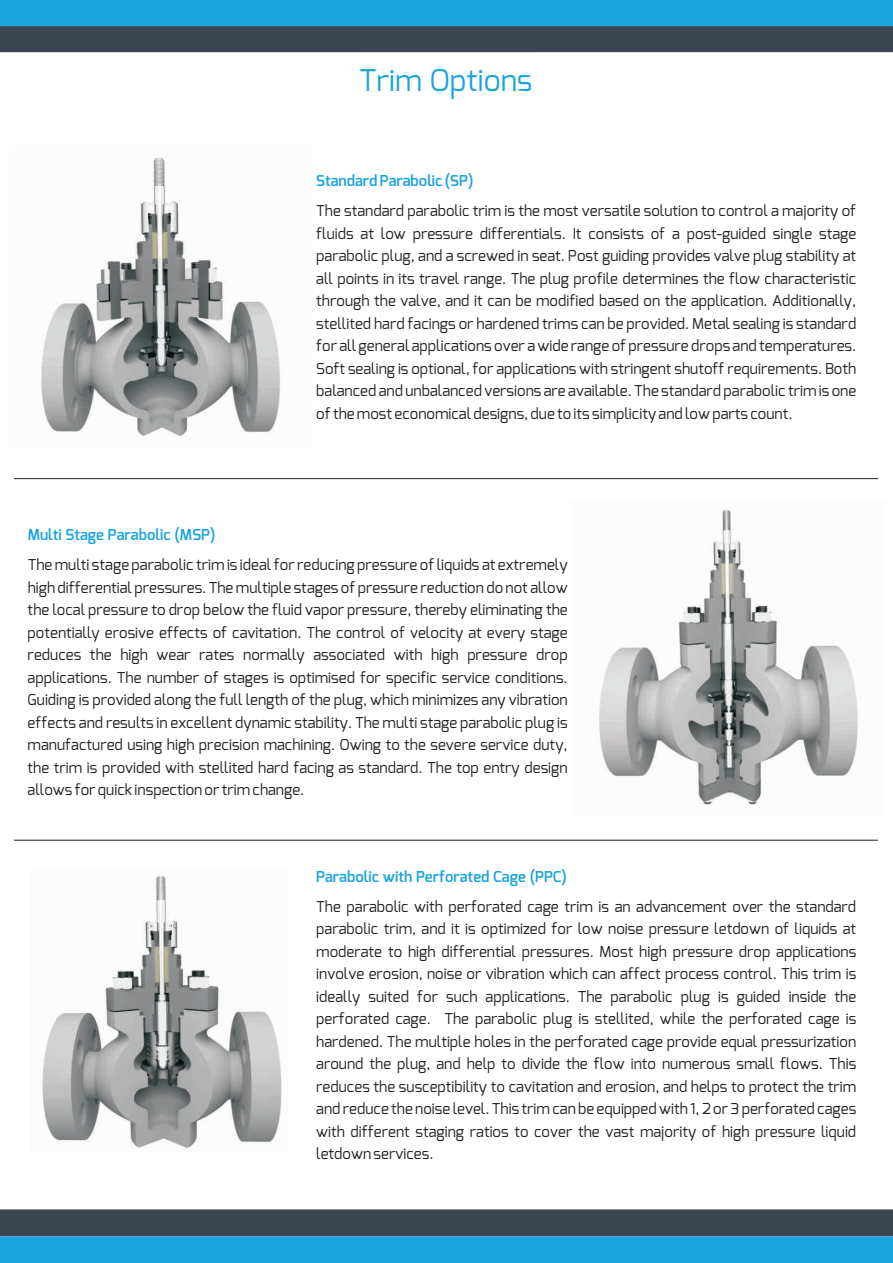
<style>
.page{position:relative;width:893px;height:1263px;background:#fff}
.page>*{position:absolute;margin:0;border:0;box-sizing:border-box;transform-origin:0 0}
.t1{font:30px "Exo";color:#1aa4dd}
.t2{font:15px/22.5px "Exo";color:#231f20;text-align:justify}
.t3{font:600 15px "Exo";color:#1aa4dd}
</style>
<div class="page">
<img style="left:41px;top:158px;width:241px;height:278px">
<img style="left:42px;top:874px;width:240px;height:275px">
<img style="left:597px;top:509px;width:261px;height:296px">
<div style="left:0;top:25px;width:893px;height:27px;background:#3c4551"></div>
<div style="left:0;top:0;width:893px;height:26px;background:#1aa4dd"></div>
<div style="left:0;top:1209px;width:893px;height:27px;background:#3c4551"></div>
<div style="left:0;top:1236px;width:893px;height:27px;background:#1aa4dd"></div>
<hr style="left:14px;top:478px;width:864px;height:1px;background:#231f20">
<hr style="left:14px;top:840px;width:864px;height:1px;background:#231f20">
<h1 class="t1" style="left:359px;top:67px;width:175px">Trim Options</h1>
<p class="t3" style="left:316px;top:174px;width:159px">Standard Parabolic (SP)</p>
<p class="t2" style="left:316px;top:201px;width:542px">The standard parabolic trim is the most versatile solution to control a majority of fluids at low pressure differentials. It consists of a post-guided single stage parabolic plug, and a screwed in seat. Post guiding provides valve plug stability at all points in its travel range. The plug profile determines the flow characteristic through the valve, and it can be modified based on the application. Additionally, stellited hard facings or hardened trims can be provided. Metal sealing is standard for all general applications over a wide range of pressure drops and temperatures.<br>Soft sealing is optional, for applications with stringent shutoff requirements. Both balanced and unbalanced versions are available. The standard parabolic trim is one of the most economical designs, due to its simplicity and low parts count.</p>
<p class="t3" style="left:28px;top:528px;width:189px">Multi Stage Parabolic (MSP)</p>
<p class="t2" style="left:28px;top:554px;width:542px">The multi stage parabolic trim is ideal for reducing pressure of liquids at extremely high differential pressures. The multiple stages of pressure reduction do not allow the local pressure to drop below the fluid vapor pressure, thereby eliminating the potentially erosive effects of cavitation. The control of velocity at every stage reduces the high wear rates normally associated with high pressure drop applications. The number of stages is optimised for specific service conditions.<br>Guiding is provided along the full length of the plug, which minimizes any vibration effects and results in excellent dynamic stability. The multi stage parabolic plug is manufactured using high precision machining. Owing to the severe service duty, the trim is provided with stellited hard facing as standard. The top entry design allows for quick inspection or trim change.</p>
<p class="t3" style="left:316px;top:869px;width:252px">Parabolic with Perforated Cage (PPC)</p>
<p class="t2" style="left:316px;top:896px;width:542px">The parabolic with perforated cage trim is an advancement over the standard parabolic trim, and it is optimized for low noise pressure letdown of liquids at moderate to high differential pressures. Most high pressure drop applications involve erosion, noise or vibration which can affect process control. This trim is ideally suited for such applications. The parabolic plug is guided inside the perforated cage. The parabolic plug is stellited, while the perforated cage is hardened. The multiple holes in the perforated cage provide equal pressurization around the plug, and help to divide the flow into numerous small flows. This reduces the susceptibility to cavitation and erosion, and helps to protect the trim and reduce the noise level. This trim can be equipped with 1, 2 or 3 perforated cages with different staging ratios to cover the vast majority of high pressure liquid letdown services.</p>
</div>
